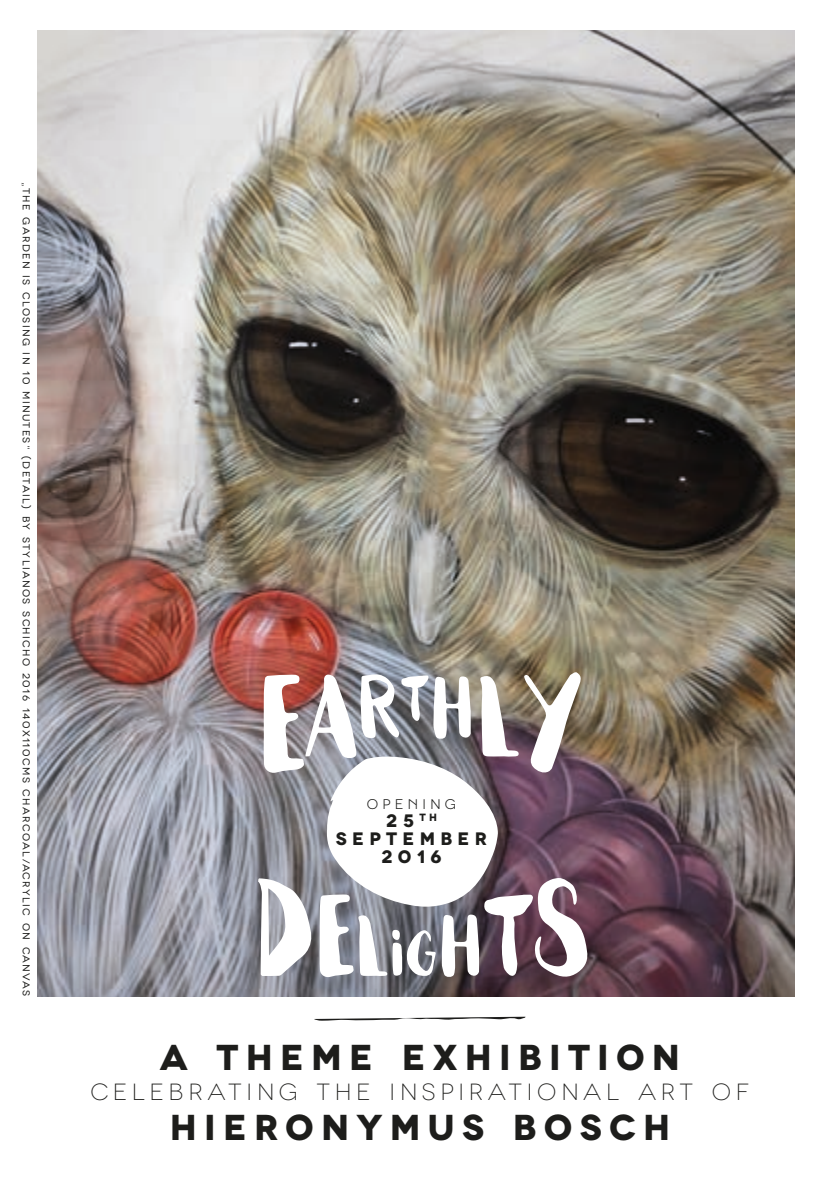
<style>
.page{position:relative;width:840px;height:1191px;background:#fff}
.page>*{position:absolute;margin:0;border:0;box-sizing:border-box;transform-origin:0 0}
.t1{font:900 178.6px "HAMMOCK";color:#fff}
.t2{font:700 36px "Novecentowide";letter-spacing:.2em;color:#1d1d1b}
.t3{font:300 23.4px "Novecentowide";letter-spacing:.2em;color:#1d1d1b}
.t4{font:700 18px/18px "Novecentowide";letter-spacing:.29em;color:#1d1d1b;text-align:center}
.t5{font:14px "Novecentowide";letter-spacing:.29em;color:#1d1d1b}
.t6{font:10px "Novecentowide";letter-spacing:.14em;color:#1d1d1b}
.s1{font-size:150.4px}
.s2{font-size:113.2px}
.s3{font-size:84.2px}
</style>
<div class="page">
<img style="left:38px;top:30px;width:756px;height:966px">
<svg style="left:314px;top:1016px;width:211px;height:4px"></svg>
<svg style="left:326px;top:756px;width:171px;height:152px"></svg>
<p class="t6" style="left:32px;top:182px;width:816px;rotate:90deg">„The Garden is Closing in 10 minutes“ (detail) by Stylianos Schicho 2016 140x110cms Charcoal/Acrylic on Canvas</p>
<h1 class="t1" style="left:254px;top:623px;width:332px">E<span class="s1">A</span><sup>R</sup><sup>T</sup><sup>H</sup><span class="s1">L</span>Y</h1>
<h3 class="t5" style="left:367px;top:796px;width:90px">OPENING</h3>
<h3 class="t4" style="left:336px;top:811px;width:152px">25 <sup>TH<br></sup>SEPTEMBER<br>2016</h3>
<h1 class="t1" style="left:249px;top:827px;width:343px">D<span class="s1">E</span><span class="s2">L</span><span class="s3">IG</span><span class="s2">H</span><span class="s1">T</span>S</h1>
<h2 class="t2" style="left:160px;top:1035px;width:521px">A THEME EXHIBITION</h2>
<h3 class="t3" style="left:90px;top:1078px;width:660px">CELEBRATING THE INSPIRATIONAL ART OF</h3>
<h2 class="t2" style="left:170px;top:1105px;width:501px">HIERONYMUS BOSCH</h2>
</div>
